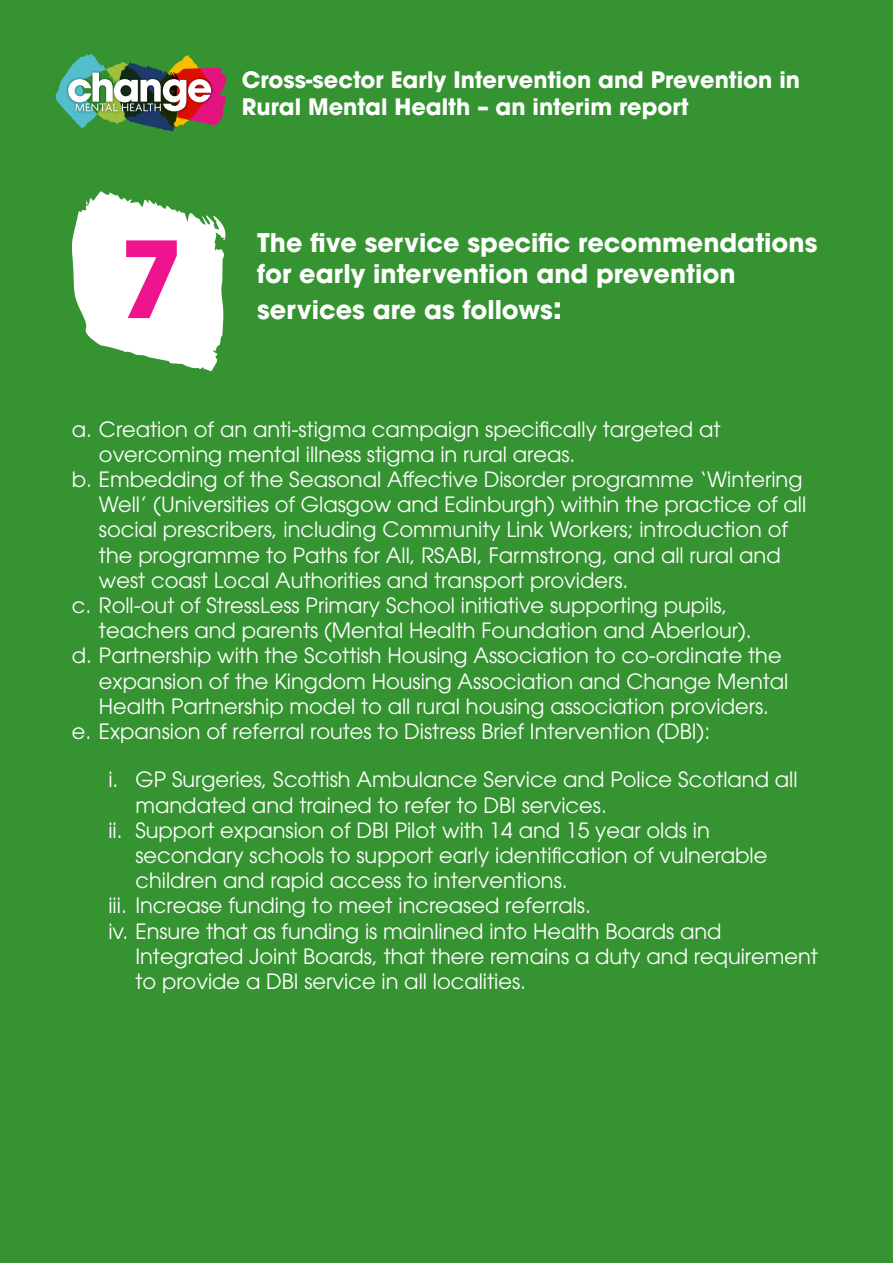
<style>
.page{position:relative;width:893px;height:1263px;background:#359431}
.page>*{position:absolute;margin:0;border:0;box-sizing:border-box;transform-origin:0 0}
.t1{font:700 105px "ITC Avant Garde Pro";color:#ed148d}
.t2{font:700 25.5px/30.6px "ITC Avant Garde Pro";color:#fff}
.t3{font:700 22.5px/27px "ITC Avant Garde Pro";color:#fff}
.t4{font:21px/25.2px "ITC Avant Garde Pro";color:#fff}
.s1{font-size:30px}
</style>
<div class="page">
<svg style="left:56px;top:54px;width:170px;height:77px"></svg>
<svg style="left:71px;top:191px;width:155px;height:180px"></svg>
<p class="t3" style="left:242px;top:65px;width:560px">Cross-sector Early Intervention and Prevention in<br>Rural Mental Health – an interim report</p>
<p class="t1" style="left:119px;top:209px;width:66px">7</p>
<p class="t2" style="left:257px;top:227px;width:562px">The five service specific recommendations for early intervention and prevention</p>
<p class="t2" style="left:257px;top:294px;width:306px">services are as follows<span class="s1">:</span></p>
<p class="t4" style="left:99px;top:416px;width:623px;text-indent:-27px">a. Creation of an anti-stigma campaign specifically targeted at overcoming mental illness stigma in rural areas.</p>
<p class="t4" style="left:99px;top:466px;width:709px;text-indent:-27px">b. Embedding of the Seasonal Affective Disorder programme ‘Wintering Well’ (Universities of Glasgow and Edinburgh) within the practice of all social prescribers, including Community Link Workers; introduction of the programme to Paths for All, RSABI, Farmstrong, and all rural and west coast Local Authorities and transport providers.</p>
<p class="t4" style="left:99px;top:592px;width:654px;text-indent:-27px">c. Roll-out of StressLess Primary School initiative supporting pupils, teachers and parents (Mental Health Foundation and Aberlour).</p>
<p class="t4" style="left:99px;top:643px;width:691px;text-indent:-27px">d. Partnership with the Scottish Housing Association to co-ordinate the expansion of the Kingdom Housing Association and Change Mental<br>Health Partnership model to all rural housing association providers.</p>
<p class="t4" style="left:72px;top:718px;width:640px">e. Expansion of referral routes to Distress Brief Intervention (DBI):</p>
<p class="t4" style="left:135px;top:767px;width:664px;text-indent:-27px">i. GP Surgeries, Scottish Ambulance Service and Police Scotland all mandated and trained to refer to DBI services.</p>
<p class="t4" style="left:135px;top:817px;width:633px;text-indent:-27px">ii. Support expansion of DBI Pilot with 14 and 15 year olds in secondary schools to support early identification of vulnerable children and rapid access to interventions.</p>
<p class="t4" style="left:108px;top:893px;width:484px">iii. Increase funding to meet increased referrals.</p>
<p class="t4" style="left:135px;top:918px;width:684px;text-indent:-27px">iv. Ensure that as funding is mainlined into Health Boards and<br>Integrated Joint Boards, that there remains a duty and requirement to provide a DBI service in all localities.</p>
</div>
